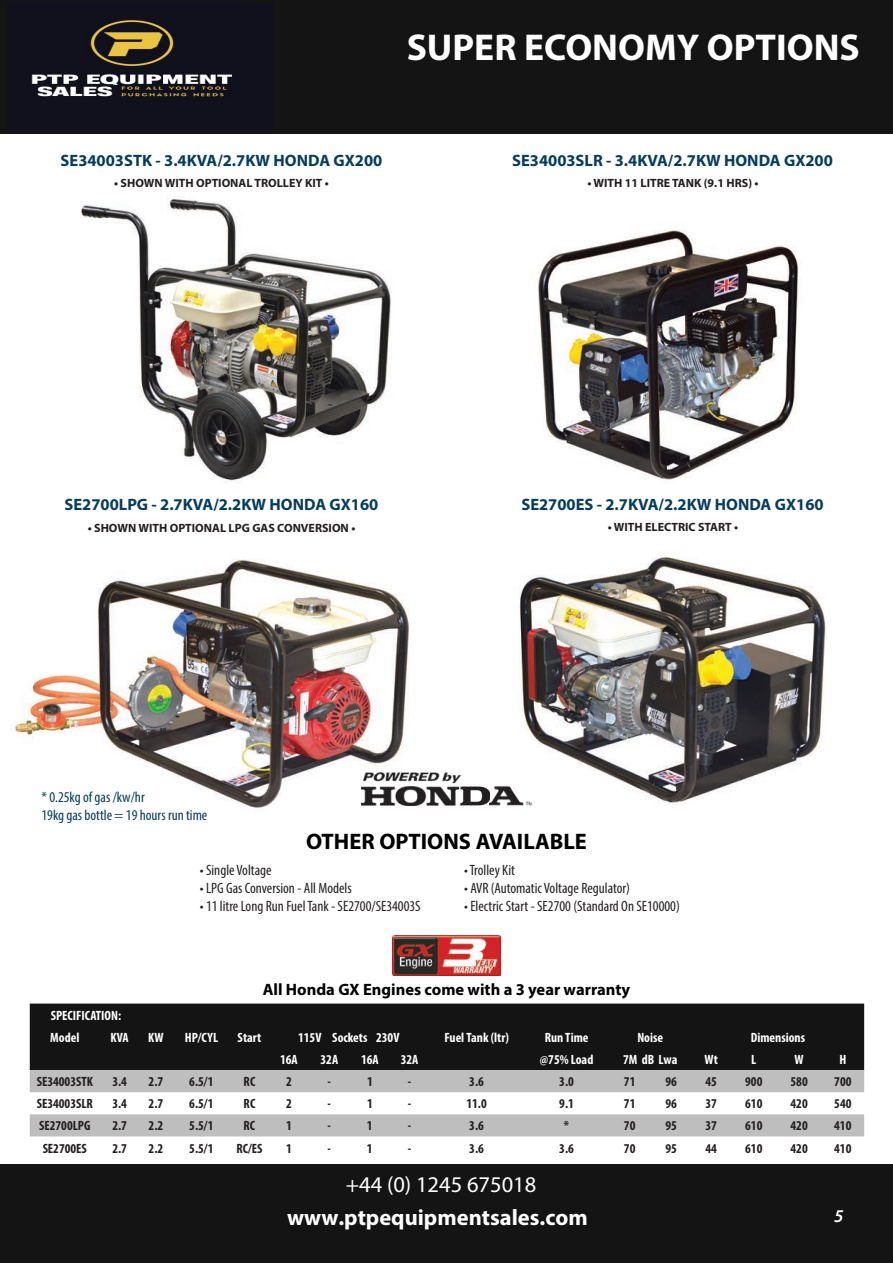
<style>
.page{position:relative;width:893px;height:1263px;background:#fff}
.page>*{position:absolute;margin:0;border:0;box-sizing:border-box;transform-origin:0 0}
.t1{font:700 37.5px "Myriad Pro";color:#fff}
.t2{font:700 22.5px "Myriad Pro";color:#fff}
.t3{font:700 22.5px "Myriad Pro";color:#000}
.t4{font:22.5px "Myriad Pro";color:#fff}
.t5{font:italic 600 18px "Myriad Pro";color:#fff}
.t6{font:700 16.5px "Myriad Pro";color:#063d5f}
.t7{font:700 16.5px "Myriad Pro";color:#000}
.t8{font:condensed 15px "Myriad Pro";color:#231f20}
.t9{font:condensed 15px/18px "Myriad Pro";color:#063d5f}
.t10{font:700 condensed 13.5px "Myriad Pro";color:#231f20}
.t11{font:700 condensed 13.5px/22.2px "Myriad Pro";color:#fff}
.t12{font:700 12px "Myriad Pro";color:#231f20}
</style>
<div class="page">
<div style="left:0;top:0;width:893px;height:133px;background:#141414"></div>
<div style="left:0;top:1164px;width:893px;height:99px;background:#141414"></div>
<img style="left:12px;top:559px;width:436px;height:249px">
<img style="left:519px;top:557px;width:307px;height:249px">
<img style="left:81px;top:198px;width:311px;height:284px">
<img style="left:538px;top:230px;width:263px;height:251px">
<img style="left:393px;top:935px;width:107px;height:40px">
<div style="left:30px;top:1003px;width:834px;height:67px;background:#141414"></div>
<svg style="left:30px;top:1070px;width:834px;height:66px;fill:#bebebe"></svg>
<img style="left:362px;top:773px;width:169px;height:33px">
<img style="left:31px;top:20px;width:202px;height:81px">
<h1 class="t1" style="left:407px;top:23px;width:455px">SUPER ECONOMY OPTIONS</h1>
<p class="t6" style="left:61px;top:149px;width:323px">SE34003STK - 3.4KVA/2.7KW HONDA GX200</p>
<p class="t6" style="left:512px;top:149px;width:322px">SE34003SLR - 3.4KVA/2.7KW HONDA GX200</p>
<p class="t12" style="left:587px;top:175px;width:173px">• WITH 11 LITRE TANK (9.1 HRS) •</p>
<p class="t12" style="left:114px;top:176px;width:216px">• SHOWN WITH OPTIONAL TROLLEY KIT •</p>
<p class="t6" style="left:65px;top:493px;width:315px">SE2700LPG - 2.7KVA/2.2KW HONDA GX160</p>
<p class="t6" style="left:521px;top:493px;width:304px">SE2700ES - 2.7KVA/2.2KW HONDA GX160</p>
<p class="t12" style="left:608px;top:519px;width:132px">• WITH ELECTRIC START •</p>
<p class="t12" style="left:88px;top:520px;width:269px">• SHOWN WITH OPTIONAL LPG GAS CONVERSION •</p>
<p class="t9" style="left:41px;top:787px;width:167px">* 0.25kg of gas /kw/hr<br>19kg gas bottle = 19 hours run time</p>
<h2 class="t3" style="left:306px;top:827px;width:282px">OTHER OPTIONS AVAILABLE</h2>
<p class="t8" style="left:200px;top:861px;width:73px">• Single Voltage</p>
<p class="t8" style="left:200px;top:879px;width:153px">• LPG Gas Conversion - All Models</p>
<p class="t8" style="left:200px;top:897px;width:222px">• 11 litre Long Run Fuel Tank - SE2700/SE34003S</p>
<p class="t8" style="left:464px;top:861px;width:52px">• Trolley Kit</p>
<p class="t8" style="left:464px;top:879px;width:167px">• AVR (Automatic Voltage Regulator)</p>
<p class="t8" style="left:464px;top:897px;width:217px">• Electric Start - SE2700 (Standard On SE10000)</p>
<p class="t7" style="left:263px;top:979px;width:369px">All Honda GX Engines come with a 3 year warranty</p>
<p class="t11" style="left:50px;top:1004px;width:72px">SPECIFICATION:<br>Model</p>
<p class="t11" style="left:111px;top:1026px;width:20px">KVA</p>
<p class="t11" style="left:148px;top:1026px;width:17px">KW</p>
<p class="t11" style="left:185px;top:1026px;width:35px">HP/CYL</p>
<p class="t11" style="left:238px;top:1026px;width:25px">Start</p>
<p class="t11" style="left:298px;top:1026px;width:103px">115V Sockets 230V</p>
<p class="t11" style="left:444px;top:1026px;width:66px">Fuel Tank (ltr)</p>
<p class="t11" style="left:545px;top:1026px;width:45px">Run Time</p>
<p class="t11" style="left:637px;top:1026px;width:27px">Noise</p>
<p class="t11" style="left:751px;top:1026px;width:56px">Dimensions</p>
<p class="t11" style="left:280px;top:1048px;width:19px">16A</p>
<p class="t11" style="left:320px;top:1048px;width:19px">32A</p>
<p class="t11" style="left:361px;top:1048px;width:19px">16A</p>
<p class="t11" style="left:401px;top:1048px;width:19px">32A</p>
<p class="t11" style="left:623px;top:1048px;width:56px">7M dB Lwa</p>
<p class="t11" style="left:540px;top:1048px;width:55px">@75% Load</p>
<p class="t11" style="left:705px;top:1048px;width:15px">Wt</p>
<p class="t11" style="left:751px;top:1048px;width:7px">L</p>
<p class="t11" style="left:795px;top:1048px;width:11px">W</p>
<p class="t11" style="left:839px;top:1048px;width:8px">H</p>
<p class="t10" style="left:189px;top:1073px;width:26px">6.5/1</p>
<p class="t10" style="left:244px;top:1073px;width:13px">RC</p>
<p class="t10" style="left:286px;top:1073px;width:7px">2</p>
<p class="t10" style="left:328px;top:1073px;width:5px">-</p>
<p class="t10" style="left:367px;top:1073px;width:7px">1</p>
<p class="t10" style="left:408px;top:1073px;width:5px">-</p>
<p class="t10" style="left:559px;top:1073px;width:16px">3.0</p>
<p class="t10" style="left:624px;top:1073px;width:13px">71</p>
<p class="t10" style="left:665px;top:1073px;width:13px">96</p>
<p class="t10" style="left:705px;top:1073px;width:13px">45</p>
<p class="t10" style="left:745px;top:1073px;width:19px">900</p>
<p class="t10" style="left:790px;top:1073px;width:19px">580</p>
<p class="t10" style="left:37px;top:1073px;width:58px">SE34003STK</p>
<p class="t10" style="left:469px;top:1073px;width:16px">3.6</p>
<p class="t10" style="left:112px;top:1073px;width:16px">3.4</p>
<p class="t10" style="left:149px;top:1073px;width:16px">2.7</p>
<p class="t10" style="left:834px;top:1073px;width:19px">700</p>
<p class="t10" style="left:189px;top:1095px;width:26px">6.5/1</p>
<p class="t10" style="left:244px;top:1095px;width:13px">RC</p>
<p class="t10" style="left:286px;top:1095px;width:7px">2</p>
<p class="t10" style="left:328px;top:1095px;width:5px">-</p>
<p class="t10" style="left:367px;top:1095px;width:7px">1</p>
<p class="t10" style="left:408px;top:1095px;width:5px">-</p>
<p class="t10" style="left:559px;top:1095px;width:16px">9.1</p>
<p class="t10" style="left:624px;top:1095px;width:13px">71</p>
<p class="t10" style="left:665px;top:1095px;width:13px">96</p>
<p class="t10" style="left:705px;top:1095px;width:13px">37</p>
<p class="t10" style="left:745px;top:1095px;width:19px">610</p>
<p class="t10" style="left:790px;top:1095px;width:19px">420</p>
<p class="t10" style="left:37px;top:1095px;width:58px">SE34003SLR</p>
<p class="t10" style="left:466px;top:1095px;width:22px">11.0</p>
<p class="t10" style="left:112px;top:1095px;width:16px">3.4</p>
<p class="t10" style="left:149px;top:1095px;width:16px">2.7</p>
<p class="t10" style="left:834px;top:1095px;width:19px">540</p>
<p class="t10" style="left:189px;top:1117px;width:26px">5.5/1</p>
<p class="t10" style="left:244px;top:1117px;width:13px">RC</p>
<p class="t10" style="left:286px;top:1117px;width:7px">1</p>
<p class="t10" style="left:328px;top:1117px;width:5px">-</p>
<p class="t10" style="left:367px;top:1117px;width:7px">1</p>
<p class="t10" style="left:408px;top:1117px;width:5px">-</p>
<p class="t10" style="left:564px;top:1117px;width:7px">*</p>
<p class="t10" style="left:624px;top:1117px;width:13px">70</p>
<p class="t10" style="left:665px;top:1117px;width:13px">95</p>
<p class="t10" style="left:705px;top:1117px;width:13px">37</p>
<p class="t10" style="left:745px;top:1117px;width:19px">610</p>
<p class="t10" style="left:790px;top:1117px;width:19px">420</p>
<p class="t10" style="left:39px;top:1117px;width:53px">SE2700LPG</p>
<p class="t10" style="left:469px;top:1117px;width:16px">3.6</p>
<p class="t10" style="left:112px;top:1117px;width:16px">2.7</p>
<p class="t10" style="left:149px;top:1117px;width:16px">2.2</p>
<p class="t10" style="left:834px;top:1117px;width:19px">410</p>
<p class="t10" style="left:189px;top:1139px;width:26px">5.5/1</p>
<p class="t10" style="left:236px;top:1139px;width:28px">RC/ES</p>
<p class="t10" style="left:286px;top:1139px;width:7px">1</p>
<p class="t10" style="left:328px;top:1139px;width:5px">-</p>
<p class="t10" style="left:367px;top:1139px;width:7px">1</p>
<p class="t10" style="left:408px;top:1139px;width:5px">-</p>
<p class="t10" style="left:559px;top:1139px;width:16px">3.6</p>
<p class="t10" style="left:624px;top:1139px;width:13px">70</p>
<p class="t10" style="left:665px;top:1139px;width:13px">95</p>
<p class="t10" style="left:705px;top:1139px;width:13px">44</p>
<p class="t10" style="left:745px;top:1139px;width:19px">610</p>
<p class="t10" style="left:790px;top:1139px;width:19px">420</p>
<p class="t10" style="left:43px;top:1139px;width:46px">SE2700ES</p>
<p class="t10" style="left:469px;top:1139px;width:16px">3.6</p>
<p class="t10" style="left:112px;top:1139px;width:16px">2.7</p>
<p class="t10" style="left:149px;top:1139px;width:16px">2.2</p>
<p class="t10" style="left:834px;top:1139px;width:19px">410</p>
<h2 class="t4" style="left:346px;top:1171px;width:192px">+44 (0) 1245 675018</h2>
<h2 class="t2" style="left:287px;top:1202px;width:302px">www.ptpequipmentsales.com</h2>
<h3 class="t5" style="left:834px;top:1205px;width:11px">5</h3>
</div>
